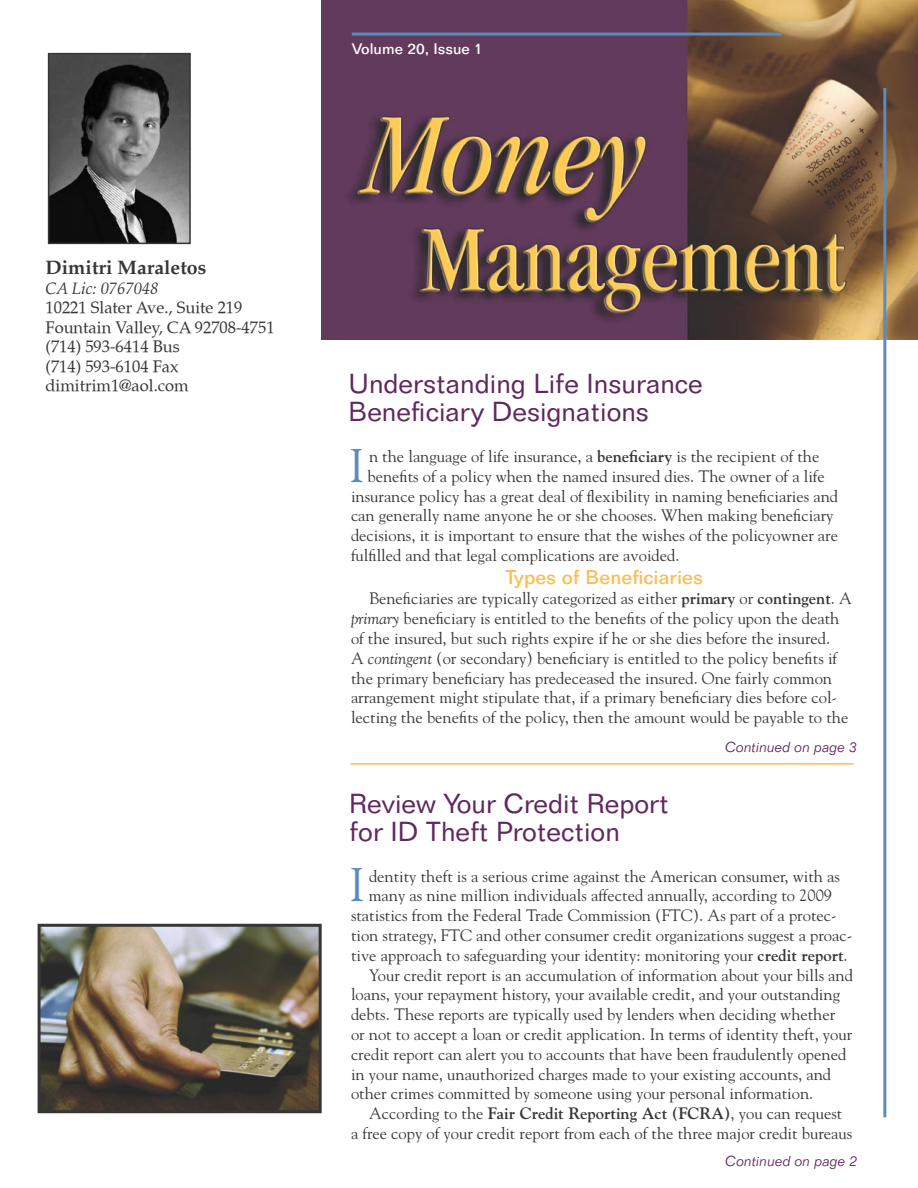
<style>
.page{position:relative;width:918px;height:1188px;background:#fff}
.page>*{position:absolute;margin:0;border:0;box-sizing:border-box;transform-origin:0 0}
.Drop_Capital{font:46.95px "Goudy";color:#5c8bbf}
.Headline{font:27px/28.5px "Folio BT";color:#612860}
.headline_first{font:27px/28.5px "Folio BT";color:#612860}
.subhead{font:500 19.5px "Folio BT";color:#fdbc50}
.Name{font:700 19.5px "Palatino";color:#373535}
.Body_text{font:16.5px/19.8px "Goudy";color:#373535}
.Address{font:16.5px/19.5px "Palatino";color:#373535}
.Address-2{font:italic 16.5px "Palatino";color:#373535}
.t1{font:500 15px "Folio BT";color:#fff}
.continued_on{font:italic 300 14.25px "Folio BT";color:#612860}
.s1{font-weight:700}
.s2{font-style:italic}
</style>
<div class="page">
<img style="left:321px;top:0;width:597px;height:340px">
<hr style="left:352px;top:33px;width:430px;height:3px;background:#5c8bbf">
<hr style="left:883px;top:88px;width:3px;height:1029px;background:#5c8bbf">
<hr style="left:350px;top:763px;width:504px;height:2px;background:#fdbc50">
<img style="left:42px;top:928px;width:276px;height:181px">
<div style="left:38px;top:924px;width:284px;height:189px;border:3px solid #373535"></div>
<img style="left:51px;top:56px;width:137px;height:185px">
<div style="left:48px;top:53px;width:143px;height:191px;border:2px solid #373535"></div>
<p class="t1" style="left:352px;top:40px;width:133px">Volume 20, Issue 1</p>
<p class="Name" style="left:46px;top:256px;width:162px">Dimitri Maraletos</p>
<p class="Address-2" style="left:46px;top:278px;width:114px">CA Lic: 0767048</p>
<p class="Address" style="left:46px;top:298px;width:198px">10221 Slater Ave., Suite 219</p>
<p class="Address" style="left:46px;top:317px;width:231px">Fountain Valley, CA 92708-4751</p>
<p class="Address" style="left:46px;top:337px;width:136px">(714) 593-6414 Bus</p>
<p class="Address" style="left:46px;top:356px;width:145px">(714) 593-6104 Fax dimitrim1@aol.com</p>
<p class="Headline" style="left:349px;top:369px;width:356px">Understanding Life Insurance<br>Beneficiary Designations</p>
<p class="Body_text" style="left:369px;top:446px;width:452px">n the language of life insurance, a <span class="s1">beneficiary</span> is the recipient of the</p>
<p class="Body_text" style="left:368px;top:466px;width:459px">benefits of a policy when the named insured dies. The owner of a life</p>
<p class="Body_text" style="left:351px;top:486px;width:489px">insurance policy has a great deal of flexibility in naming beneficiaries and</p>
<p class="Body_text" style="left:351px;top:505px;width:484px">can generally name anyone he or she chooses. When making beneficiary</p>
<p class="Body_text" style="left:351px;top:525px;width:489px">decisions, it is important to ensure that the wishes of the policyowner are</p>
<p class="Body_text" style="left:351px;top:545px;width:330px">fulfilled and that legal complications are avoided.</p>
<p class="subhead" style="left:505px;top:565px;width:199px">Types of Beneficiaries</p>
<p class="Body_text" style="left:351px;top:588px;width:502px;text-indent:18px">Beneficiaries are typically categorized as either <span class="s1">primary</span> or <span class="s1">contingent</span>. A <span class="s2">primary</span> beneficiary is entitled to the benefits of the policy upon the death of the insured, but such rights expire if he or she dies before the insured.<br>A <span class="s2">contingent</span> (or secondary) beneficiary is entitled to the policy benefits if the primary beneficiary has predeceased the insured. One fairly common arrangement might stipulate that, if a primary beneficiary dies before col&shy;lecting the benefits of the policy, then the amount would be payable to the</p>
<p class="Drop_Capital" style="left:349px;top:436px;width:17px">I</p>
<p class="headline_first" style="left:349px;top:789px;width:321px">Review Your Credit Report for ID Theft Protection</p>
<p class="continued_on" style="left:725px;top:738px;width:134px">Continued on page 3</p>
<p class="Drop_Capital" style="left:349px;top:856px;width:17px">I</p>
<p class="Body_text" style="left:369px;top:865px;width:473px">dentity theft is a serious crime against the American consumer, with as</p>
<p class="Body_text" style="left:369px;top:885px;width:465px">many as nine million individuals affected annually, according to 2009</p>
<p class="Body_text" style="left:351px;top:905px;width:487px">statistics from the Federal Trade Commission (FTC). As part of a protec-</p>
<p class="Body_text" style="left:351px;top:925px;width:503px">tion strategy, FTC and other consumer credit organizations suggest a proac-</p>
<p class="Body_text" style="left:351px;top:945px;width:498px">tive approach to safeguarding your identity: monitoring your <span class="s1">credit report</span>.</p>
<p class="Body_text" style="left:351px;top:964px;width:504px;text-indent:18px">Your credit report is an accumulation of information about your bills and loans, your repayment history, your available credit, and your outstanding debts. These reports are typically used by lenders when deciding whether or not to accept a loan or credit application. In terms of identity theft, your credit report can alert you to accounts that have been fraudulently opened in your name, unauthorized charges made to your existing accounts, and other crimes committed by someone using your personal information.</p>
<p class="Body_text" style="left:351px;top:1103px;width:503px;text-align:center">According to the <span class="s1">Fair Credit Reporting Act (FCRA)</span>, you can request<br>a free copy of your credit report from each of the three major credit bureaus</p>
<p class="continued_on" style="left:725px;top:1153px;width:134px">Continued on page 2</p>
</div>
